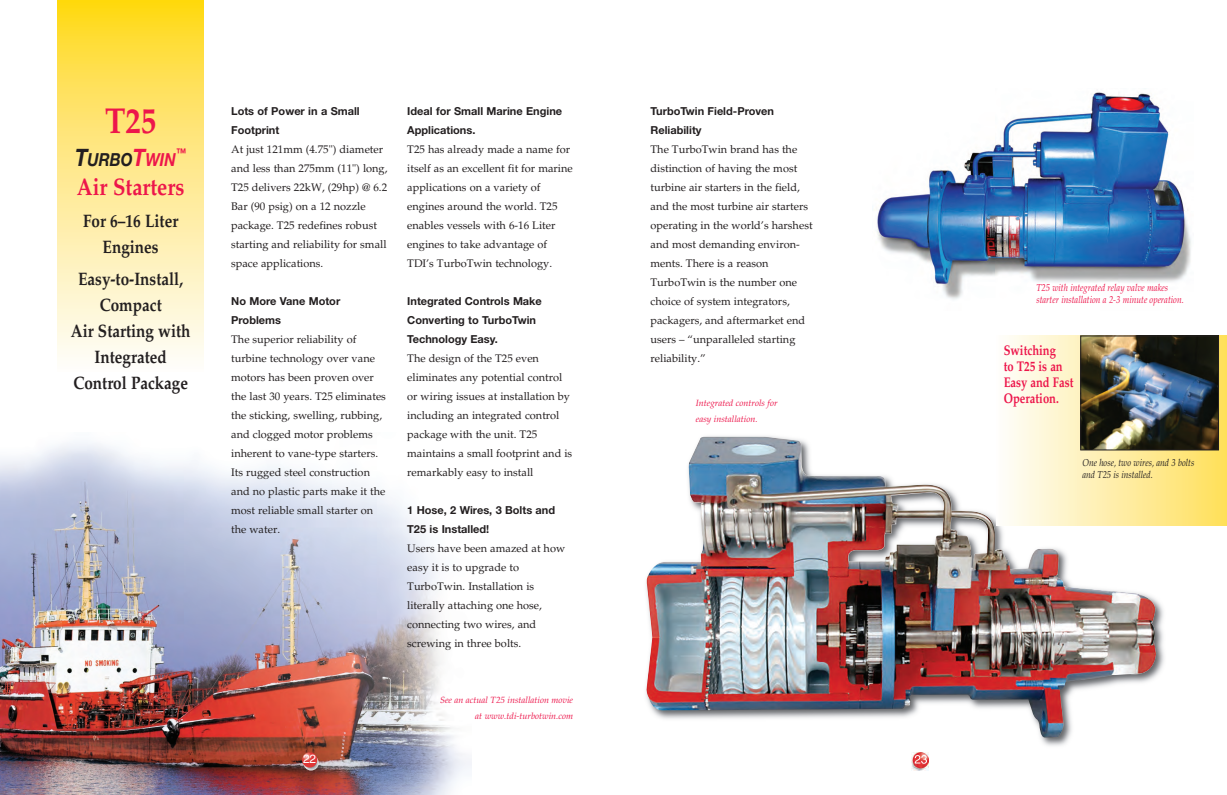
<style>
.page{position:relative;width:1227px;height:795px;background:#fff}
.page>*{position:absolute;margin:0;border:0;box-sizing:border-box;transform-origin:0 0}
.t1{font:700 36px "Palatino LT Std";color:#ed164b;scale:.85 1}
.t2{font:700 24px "Palatino LT Std";color:#ed164b;scale:.85 1}
.t3{font:700 18px/26px "Palatino LT Std";color:#231f20;text-align:center;scale:.85 1}
.t4{font:italic 700 18px "Helvetica Neue LT Std";color:#231f20;scale:.85 1}
.t5{font:700 14px/16px "Palatino LT Std";color:#ed164b;scale:.8 1}
.t6{font:12px "Helvetica";color:#fff}
.t7{font:italic 700 12px "Helvetica Neue LT Std";color:#ed164b;scale:.85 1}
.t8{font:11px/19px "Palatino LT Std";color:#231f20}
.t9{font:700 11px/19px "Helvetica Neue LT Std";color:#231f20}
.t10{font:italic 10px/12px "Palatino LT Std";color:#ed164b;scale:.85 1}
.t11{font:italic 10px/12px "Palatino LT Std";color:#231f20;scale:.85 1}
.t12{font:italic 9px/16px "Palatino LT Std";color:#ed164b}
.s1{font-size:24px}
.s2{font-size:24px;color:#ed164b}
.s3{color:#ed164b}
</style>
<div class="page">
<img style="left:0;top:0;width:1226px;height:794px">
<h1 class="t1" style="left:105px;top:107px;width:62px">T25</h1>
<h3 class="t4" style="left:75px;top:153px;width:120px"><span class="s1">T</span>URBO<span class="s2">T</span><span class="s3">WIN</span></h3>
<p class="t7" style="left:176px;top:149px;width:13px">™</p>
<h2 class="t2" style="left:77px;top:177px;width:128px">Air Starters</h2>
<h3 class="t3" style="left:83px;top:209px;width:113px">For 6–16 Liter<br>Engines</h3>
<h3 class="t3" style="left:71px;top:267px;width:142px">Easy-to-Install,<br>Compact<br>Air Starting with<br>Integrated<br>Control Package</h3>
<p class="t9" style="left:231px;top:102px;width:130px">Lots of Power in a Small<br>Footprint</p>
<p class="t8" style="left:231px;top:141px;width:158px">At just 121mm (4.75") diameter and less than 275mm (11") long,<br>T25 delivers 22kW, (29hp) @ 6.2<br>Bar (90 psig) on a 12 nozzle package. T25 redefines robust starting and reliability for small space applications.</p>
<p class="t9" style="left:231px;top:292px;width:111px">No More Vane Motor<br>Problems</p>
<p class="t8" style="left:231px;top:330px;width:156px">The superior reliability of turbine technology over vane motors has been proven over the last 30 years. T25 eliminates the sticking, swelling, rubbing, and clogged motor problems inherent to vane-type starters.<br>Its rugged steel construction and no plastic parts make it the most reliable small starter on the water.</p>
<p class="t6" style="left:303px;top:754px;width:15px">22</p>
<p class="t9" style="left:407px;top:102px;width:156px">Ideal for Small Marine Engine<br>Applications.</p>
<p class="t8" style="left:407px;top:141px;width:167px">T25 has already made a name for itself as an excellent fit for marine applications on a variety of engines around the world. T25 enables vessels with 6-16 Liter engines to take advantage of<br>TDI’s TurboTwin technology.</p>
<p class="t9" style="left:407px;top:292px;width:136px">Integrated Controls Make<br>Converting to TurboTwin<br>Technology Easy.</p>
<p class="t8" style="left:407px;top:349px;width:166px">The design of the T25 even eliminates any potential control or wiring issues at installation by including an integrated control package with the unit. T25 maintains a small footprint and is remarkably easy to install</p>
<p class="t9" style="left:407px;top:501px;width:149px">1 Hose, 2 Wires, 3 Bolts and<br>T25 is Installed!</p>
<p class="t8" style="left:407px;top:539px;width:159px">Users have been amazed at how easy it is to upgrade to<br>TurboTwin. Installation is literally attaching one hose, connecting two wires, and screwing in three bolts.</p>
<p class="t12" style="left:440px;top:693px;width:135px;text-align:right">See an actual T25 installation movie at www.tdi-turbotwin.com</p>
<p class="t9" style="left:650px;top:102px;width:125px">TurboTwin Field-Proven<br>Reliability</p>
<p class="t8" style="left:650px;top:141px;width:163px">The TurboTwin brand has the distinction of having the most turbine air starters in the field, and the most turbine air starters operating in the world’s harshest and most demanding environ&shy;ments. There is a reason<br>TurboTwin is the number one choice of system integrators, packagers, and aftermarket end users – “unparalleled starting reliability.”</p>
<p class="t12" style="left:696px;top:395px;width:83px">Integrated controls for easy installation.</p>
<p class="t10" style="left:1036px;top:282px;width:175px">T25 with integrated relay valve makes starter installation a 2-3 minute operation.</p>
<p class="t5" style="left:1003px;top:343px;width:89px">Switching<br>to T25 is an<br>Easy and Fast<br>Operation.</p>
<p class="t11" style="left:1082px;top:457px;width:133px">One hose, two wires, and 3 bolts and T25 is installed.</p>
</div>
